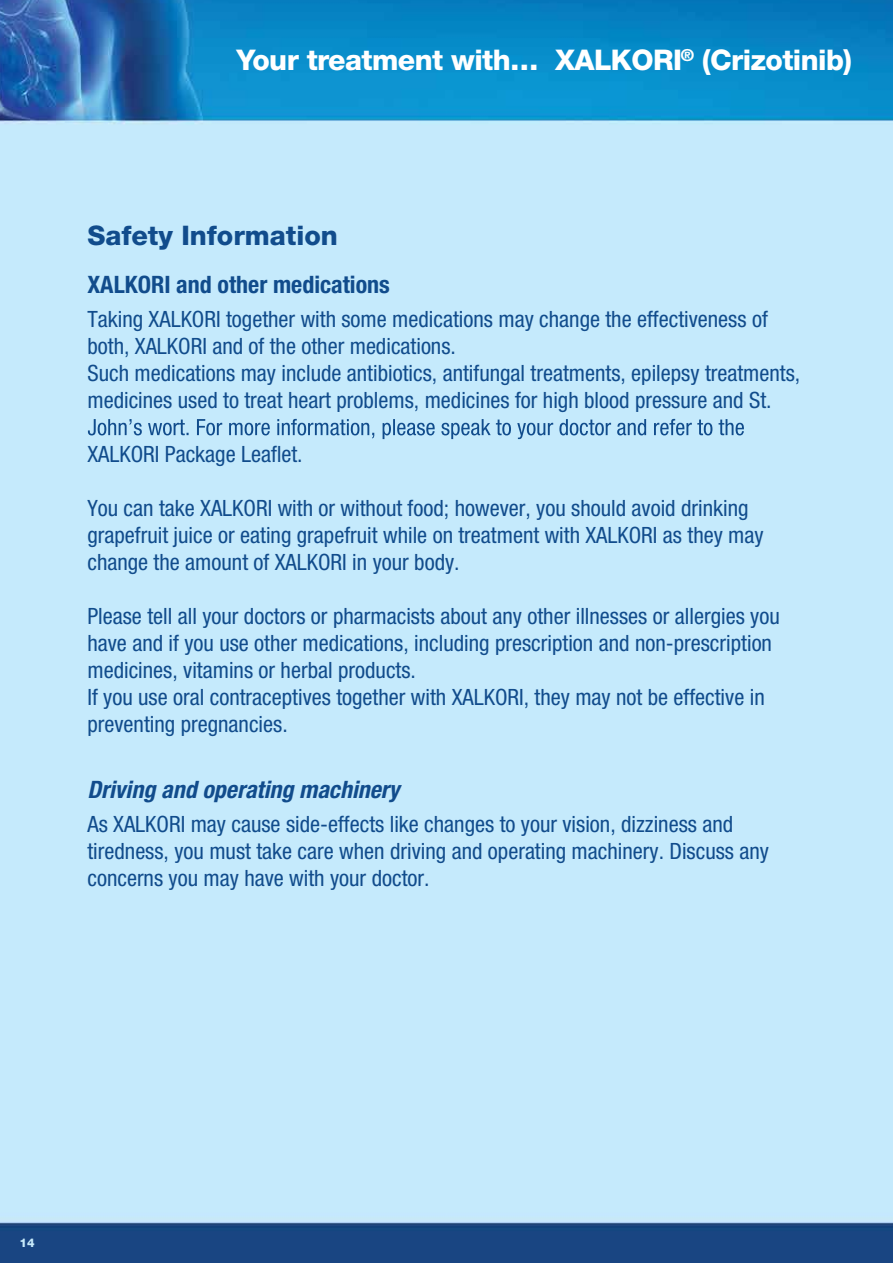
<style>
.page{position:relative;width:893px;height:1263px;background:#fff}
.page>*{position:absolute;margin:0;border:0;box-sizing:border-box;transform-origin:0 0}
.t1{font:800 28.5px "Helvetica Neue LT Pro";letter-spacing:-.02em;color:#fff}
.t2{font:800 27px "Helvetica Neue LT Pro";color:#fff}
.t3{font:800 27px "Helvetica Neue LT Pro";color:#114c8c}
.t4{font:italic 700 condensed 24px "Helvetica Neue LT Pro";color:#114c8c}
.t5{font:700 condensed 24px "Helvetica Neue LT Pro";color:#114c8c}
.t6{font:condensed 22.5px/27px "Helvetica Neue LT Pro";color:#114c8c}
.t7{font:800 12px "Helvetica Neue LT Pro";color:#c7eafb}
</style>
<div class="page">
<img style="left:0;top:0;width:893px;height:1263px">
<svg style="left:88px;top:419px;width:523px;height:20px;background:#99c4e1"></svg>
<svg style="left:617px;top:419px;width:127px;height:16px;background:#8eb9d9"></svg>
<p class="t2" style="left:233px;top:29px;width:584px">Physician Therapeutic Management Guide</p>
<p class="t1" style="left:237px;top:43px;width:617px">Your treatment with… XALKORI<sup>®</sup> (Crizotinib)</p>
<p class="t3" style="left:87px;top:219px;width:252px">Safety Information</p>
<p class="t5" style="left:87px;top:270px;width:304px">XALKORI and other medications</p>
<p class="t6" style="left:87px;top:305px;width:714px">Taking XALKORI together with some medications may change the effectiveness of both, XALKORI and of the other medications.<br>Such medications may include antibiotics, antifungal treatments, epilepsy treatments, medicines used to treat heart problems, medicines for high blood pressure and St.</p>
<p class="t6" style="left:87px;top:440px;width:217px">XALKORI Package Leaflet.</p>
<p class="t6" style="left:87px;top:494px;width:678px">You can take XALKORI with or without food; however, you should avoid drinking grapefruit juice or eating grapefruit while on treatment with XALKORI as they may change the amount of XALKORI in your body.</p>
<p class="t6" style="left:87px;top:602px;width:694px">Please tell all your doctors or pharmacists about any other illnesses or allergies you have and if you use other medications, including prescription and non-prescription medicines, vitamins or herbal products.<br>If you use oral contraceptives together with XALKORI, they may not be effective in preventing pregnancies.</p>
<p class="t4" style="left:87px;top:775px;width:314px">Driving and operating machinery</p>
<p class="t6" style="left:87px;top:811px;width:683px">As XALKORI may cause side-effects like changes to your vision, dizziness and tiredness, you must take care when driving and operating machinery. Discuss any concerns you may have with your doctor.</p>
<p class="t7" style="left:20px;top:1236px;width:17px">14</p>
</div>
